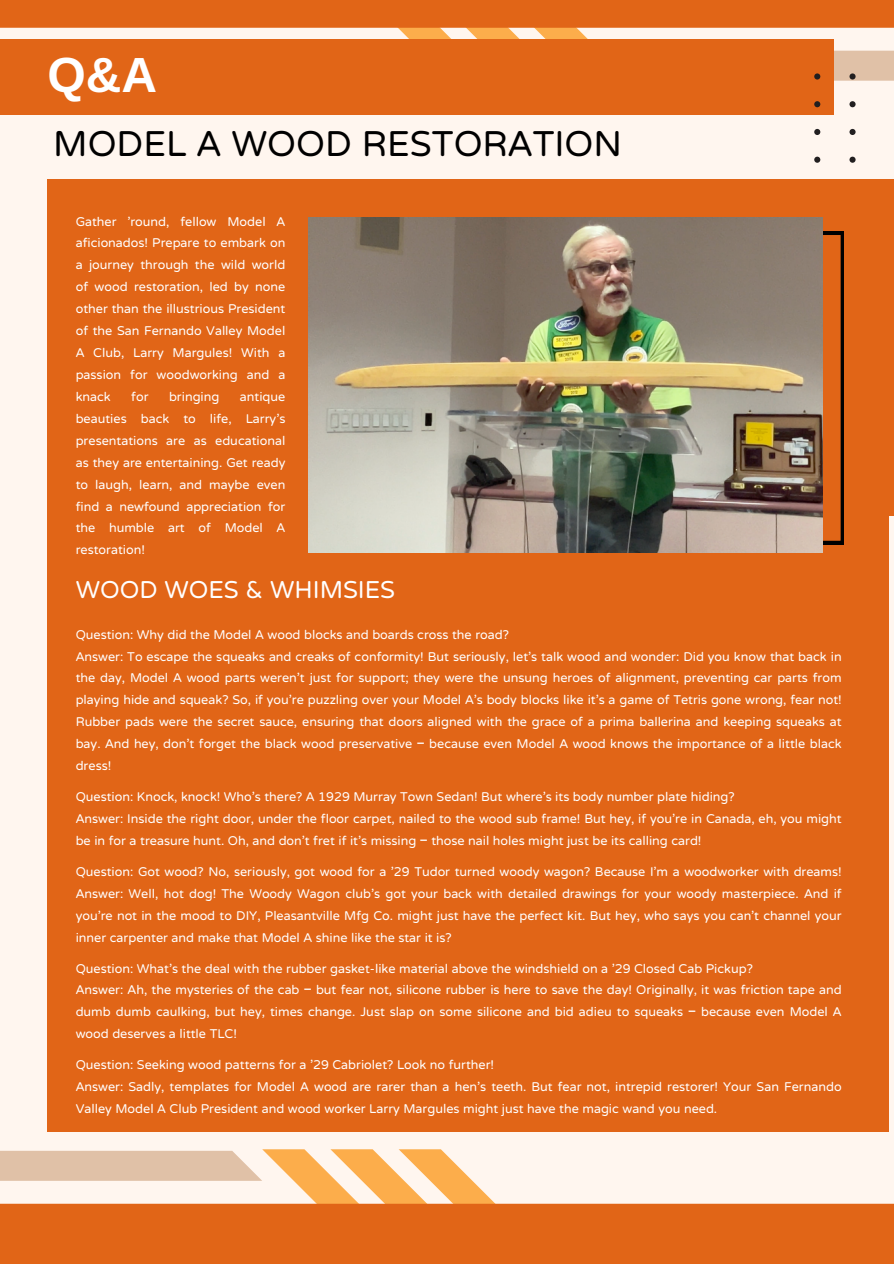
<style>
.page{position:relative;width:894px;height:1264px;background:#fff}
.page>*{position:absolute;margin:0;border:0;box-sizing:border-box;transform-origin:0 0}
.t1{font:49.35px "Ramabhadra";color:#fff}
.t2{font:44.55px "NTR";color:#000}
.t3{font:30.3px "NTR";color:#fff}
.t4{font:15.75px/21.9px "NTR";color:#fff}
.s1{font-family:"Noto Sans Gurmukhi"}
</style>
<div class="page">
<div style="left:0;top:0;width:893px;height:1263px;background:#fff6ef"></div>
<div style="left:47px;top:505px;width:841px;height:626px;background:#e16517"></div>
<svg style="left:0;top:1149px;width:495px;height:54px"></svg>
<div style="left:0;top:1203px;width:893px;height:60px;background:#e16517"></div>
<div style="left:47px;top:179px;width:846px;height:336px;background:#e16517"></div>
<svg style="left:821px;top:232px;width:22px;height:312px"></svg>
<svg style="left:0;top:0;width:893px;height:162px"></svg>
<img style="left:308px;top:217px;width:513px;height:335px">
<h1 class="t1" style="left:47px;top:46px;width:111px">Q&amp;A</h1>
<h2 class="t2" style="left:53px;top:114px;width:570px">MODEL A WOOD RESTORATION</h2>
<p class="t4" style="left:76px;top:209px;width:211px;text-align:justify">Gather 'round, fellow Model A aficionados! Prepare to embark on a journey through the wild world of wood restoration, led by none other than the illustrious President of the San Fernando Valley Model A Club, Larry Margules! With a passion for woodworking and a knack</p>
<p class="t4" style="left:131px;top:384px;width:19px">for</p>
<p class="t4" style="left:169px;top:384px;width:52px">bringing</p>
<p class="t4" style="left:76px;top:384px;width:211px;text-align:justify;text-indent:164px">antique beauties back to life, Larry's presentations are as educational as they are entertaining. Get ready to laugh, learn, and maybe even find a newfound appreciation for the humble art of Model A restoration!</p>
<h3 class="t3" style="left:76px;top:570px;width:321px">WOOD WOES &amp; WHIMSIES</h3>
<p class="t4" style="left:76px;top:622px;width:767px">Question: Why did the Model A wood blocks and boards cross the road?<br>Answer: To escape the squeaks and creaks of conformity! But seriously, let's talk wood and wonder: Did you know that back in the day, Model A wood parts weren't just for support; they were the unsung heroes of alignment, preventing car parts from playing hide and squeak? So, if you're puzzling over your Model A's body blocks like it's a game of Tetris gone wrong, fear not!<br>Rubber pads were the secret sauce, ensuring that doors aligned with the grace of a prima ballerina and keeping squeaks at bay. And hey, don't forget the black wood preservative <span class="s1">–</span> because even Model A wood knows the importance of a little black dress!</p>
<p class="t4" style="left:76px;top:784px;width:767px">Question: Knock, knock! Who's there? A 1929 Murray Town Sedan! But where's its body number plate hiding?<br>Answer: Inside the right door, under the floor carpet, nailed to the wood sub frame! But hey, if you're in Canada, eh, you might be in for a treasure hunt. Oh, and don't fret if it's missing <span class="s1">–</span> those nail holes might just be its calling card!</p>
<p class="t4" style="left:76px;top:859px;width:767px;text-align:justify">Question: Got wood? No, seriously, got wood for a '29 Tudor turned woody wagon? Because I'm a woodworker with dreams!<br>Answer: Well, hot dog! The Woody Wagon club's got your back with detailed drawings for your woody masterpiece. And if you're not in the mood to DIY, Pleasantville Mfg Co. might just have the perfect kit. But hey, who says you can't channel your inner carpenter and make that Model A shine like the star it is?</p>
<p class="t4" style="left:76px;top:956px;width:767px">Question: What's the deal with the rubber gasket-like material above the windshield on a '29 Closed Cab Pickup?<br>Answer: Ah, the mysteries of the cab <span class="s1">–</span> but fear not, silicone rubber is here to save the day! Originally, it was friction tape and dumb dumb caulking, but hey, times change. Just slap on some silicone and bid adieu to squeaks <span class="s1">–</span> because even Model A wood deserves a little TLC!</p>
<p class="t4" style="left:76px;top:1052px;width:767px">Question: Seeking wood patterns for a '29 Cabriolet? Look no further!<br>Answer: Sadly, templates for Model A wood are rarer than a hen's teeth. But fear not, intrepid restorer! Your San Fernando<br>Valley Model A Club President and wood worker Larry Margules might just have the magic wand you need.</p>
</div>
